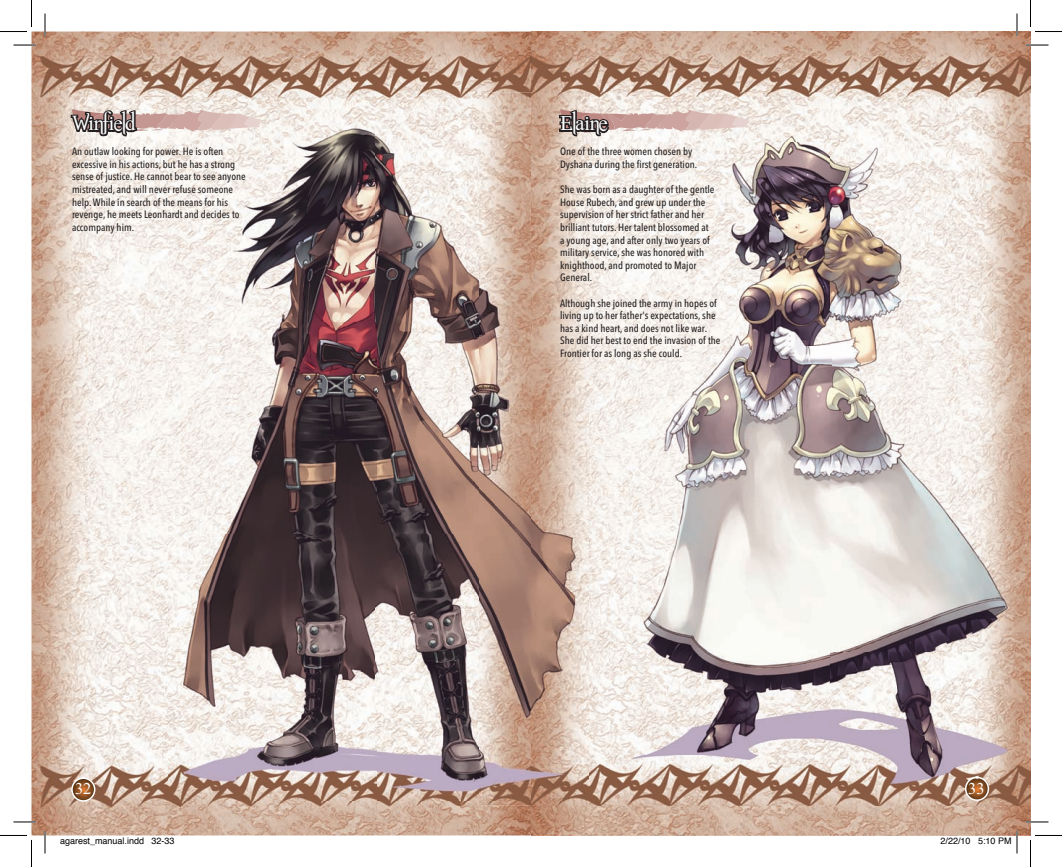
<style>
.page{position:relative;width:1062px;height:867px;background:#fff}
.page>*{position:absolute;margin:0;border:0;box-sizing:border-box;transform-origin:0 0}
.t1{font:21px "Romance Fatal Serif";color:#fff}
.t2{font:16.5px "Romance Fatal Serif";color:#fff}
.t3{font:500 condensed 10.5px/12.6px "Avenir Next LT Pro";color:#231f20}
.t4{font:9px "Helvetica";color:#000}
</style>
<div class="page">
<img style="left:32px;top:32px;width:149px;height:803px">
<img style="left:181px;top:32px;width:350px;height:77px">
<img style="left:181px;top:800px;width:350px;height:35px">
<img style="left:531px;top:32px;width:499px;height:111px">
<img style="left:531px;top:805px;width:499px;height:30px">
<img style="left:479px;top:92px;width:52px;height:713px">
<img style="left:589px;top:143px;width:242px;height:611px">
<img style="left:831px;top:143px;width:199px;height:662px">
<img style="left:531px;top:754px;width:300px;height:51px">
<img style="left:169px;top:109px;width:420px;height:691px">
<svg style="left:71px;top:776px;width:25px;height:26px"></svg>
<svg style="left:964px;top:775px;width:26px;height:26px"></svg>
<svg style="left:69px;top:108px;width:202px;height:30px"></svg>
<svg style="left:557px;top:108px;width:202px;height:29px"></svg>
<hr style="left:14px;top:44px;width:22px;height:2px;background:#fff">
<hr style="left:1026px;top:44px;width:22px;height:2px;background:#fff">
<hr style="left:14px;top:820px;width:22px;height:2px;background:#fff">
<hr style="left:1026px;top:820px;width:22px;height:2px;background:#fff">
<hr style="left:44px;top:14px;width:2px;height:22px;background:#fff">
<hr style="left:44px;top:830px;width:2px;height:23px;background:#fff">
<hr style="left:1016px;top:14px;width:2px;height:22px;background:#fff">
<svg style="left:14px;top:45px;width:22px;height:1px"></svg>
<svg style="left:1026px;top:45px;width:22px;height:1px"></svg>
<svg style="left:14px;top:821px;width:22px;height:1px"></svg>
<svg style="left:1026px;top:821px;width:22px;height:1px"></svg>
<svg style="left:45px;top:14px;width:1px;height:22px"></svg>
<svg style="left:45px;top:830px;width:1px;height:23px"></svg>
<svg style="left:1017px;top:14px;width:1px;height:22px"></svg>
<svg style="left:0;top:0;width:32px;height:32px"></svg>
<svg style="left:0;top:834px;width:32px;height:32px"></svg>
<svg style="left:1030px;top:0;width:32px;height:32px"></svg>
<svg style="left:1030px;top:834px;width:32px;height:32px"></svg>
<svg style="left:978px;top:830px;width:40px;height:23px"></svg>
<h1 class="t1" style="left:72px;top:111px;width:64px">Winfield</h1>
<h1 class="t1" style="left:560px;top:111px;width:49px">Elaine</h1>
<p class="t3" style="left:72px;top:145px;width:175px">An outlaw looking for power. He is often excessive in his actions, but he has a strong sense of justice. He cannot bear to see anyone mistreated, and will never refuse someone help. While in search of the means for his revenge, he meets Leonhardt and decides to accompany him.</p>
<p class="t3" style="left:560px;top:145px;width:139px">One of the three women chosen by<br>Dyshana during the first generation.</p>
<p class="t3" style="left:560px;top:183px;width:156px">She was born as a daughter of the gentle House Rubech, and grew up under the supervision of her strict father and her brilliant tutors. Her talent blossomed at a young age, and after only two years of military service, she was honored with knighthood, and promoted to Major General.</p>
<p class="t3" style="left:560px;top:296px;width:162px">Although she joined the army in hopes of living up to her father's expectations, she has a kind heart, and does not like war.<br>She did her best to end the invasion of the Frontier for as long as she could.</p>
<h2 class="t2" style="left:75px;top:778px;width:18px">32</h2>
<h2 class="t2" style="left:968px;top:778px;width:18px">33</h2>
<p class="t4" style="left:60px;top:834px;width:116px">agarest_manual.indd 32-33</p>
<p class="t4" style="left:940px;top:834px;width:73px">2/22/10 5:10 PM</p>
</div>
